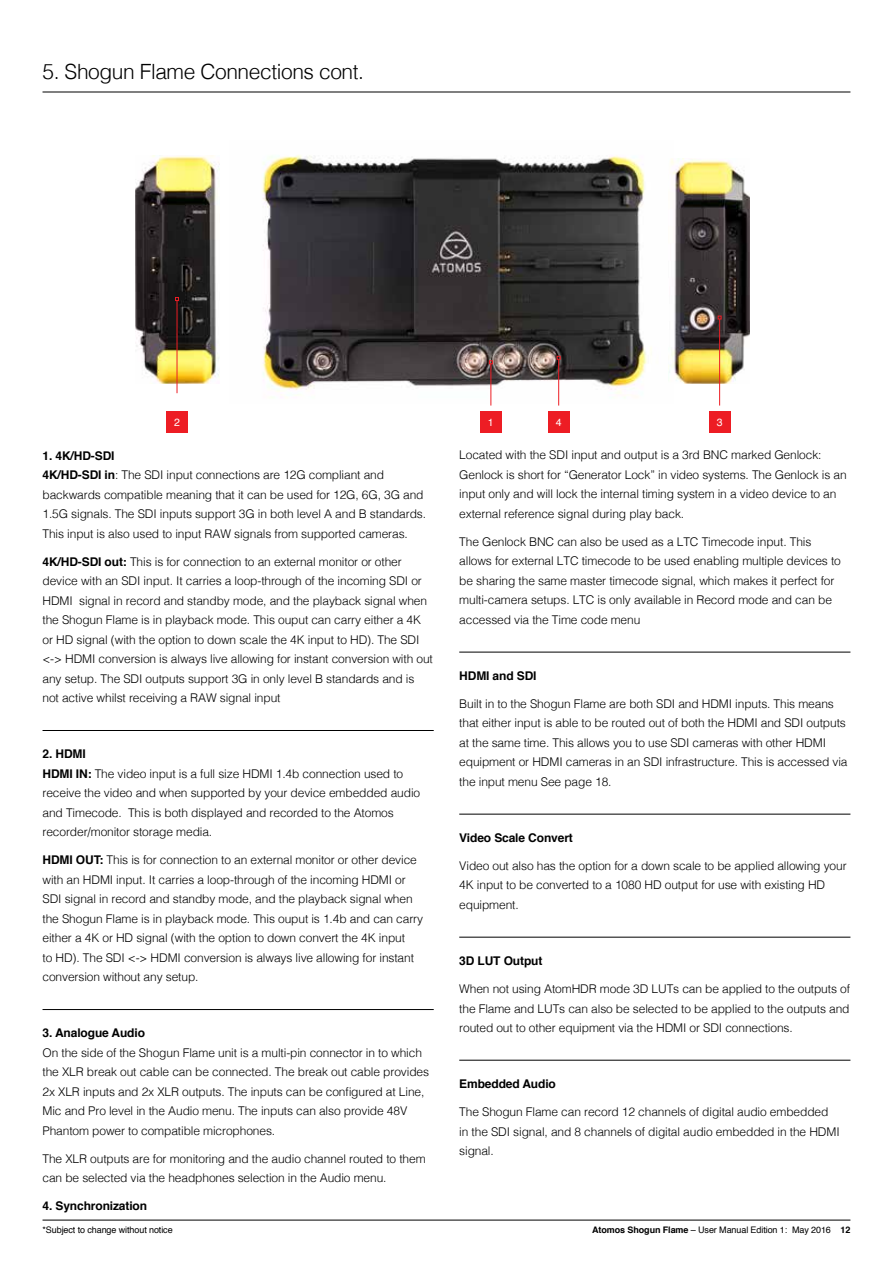
<style>
.page{position:relative;width:893px;height:1263px;background:#fff}
.page>*{position:absolute;margin:0;border:0;box-sizing:border-box;transform-origin:0 0}
.t1{font:300 21px "Helvetica";letter-spacing:-.02em;color:#000}
.t2{font:300 12px/19.5px "Helvetica";letter-spacing:-.01em;color:#000}
.t3{font:700 12px "Helvetica";letter-spacing:-.01em;color:#000}
.t4{font:10.5px "Helvetica";color:#fff}
.t5{font:9px "Helvetica";letter-spacing:-.01em;color:#000}
.s1{font-weight:700}
</style>
<div class="page">
<hr style="left:43px;top:1220px;width:807px;height:1px;background:#000">
<img style="left:262px;top:155px;width:407px;height:249px">
<img style="left:669px;top:159px;width:80px;height:225px">
<img style="left:135px;top:155px;width:84px;height:229px">
<hr style="left:43px;top:92px;width:807px;height:1px;background:#000">
<div style="left:709px;top:412px;width:21px;height:21px;background:#ed1d24"></div>
<hr style="left:719px;top:319px;width:1px;height:87px;background:#ed1d24">
<div style="left:480px;top:412px;width:21px;height:21px;background:#ed1d24"></div>
<hr style="left:490px;top:364px;width:1px;height:42px;background:#ed1d24">
<svg style="left:489px;top:360px;width:4px;height:4px"></svg>
<div style="left:548px;top:412px;width:21px;height:21px;background:#ed1d24"></div>
<hr style="left:558px;top:359px;width:1px;height:47px;background:#ed1d24">
<svg style="left:557px;top:356px;width:4px;height:4px"></svg>
<div style="left:166px;top:412px;width:22px;height:21px;background:#ed1d24"></div>
<hr style="left:177px;top:300px;width:1px;height:93px;background:#ed1d24">
<svg style="left:175px;top:297px;width:4px;height:4px"></svg>
<hr style="left:43px;top:730px;width:391px;height:1px;background:#000">
<hr style="left:43px;top:1009px;width:391px;height:1px;background:#000">
<hr style="left:459px;top:652px;width:391px;height:1px;background:#000">
<hr style="left:459px;top:814px;width:391px;height:1px;background:#000">
<hr style="left:459px;top:937px;width:391px;height:1px;background:#000">
<hr style="left:459px;top:1060px;width:391px;height:1px;background:#000">
<h1 class="t1" style="left:43px;top:54px;width:323px">5. Shogun Flame Connections cont.</h1>
<p class="t4" style="left:174px;top:414px;width:7px">2</p>
<p class="t4" style="left:488px;top:414px;width:7px">1</p>
<p class="t4" style="left:556px;top:414px;width:7px">4</p>
<p class="t4" style="left:717px;top:414px;width:7px">3</p>
<p class="t2" style="left:43px;top:445px;width:385px"><span class="s1">1. 4K/HD-SDI<br>4K/HD-SDI in</span>: The SDI input connections are 12G compliant and backwards compatible meaning that it can be used for 12G, 6G, 3G and 1.5G signals. The SDI inputs support 3G in both level A and B standards.<br>This input is also used to input RAW signals from supported cameras.</p>
<p class="t2" style="left:43px;top:551px;width:392px"><span class="s1">4K/HD-SDI out:</span> This is for connection to an external monitor or other device with an SDI input. It carries a loop-through of the incoming SDI or HDMI signal in record and standby mode, and the playback signal when the Shogun Flame is in playback mode. This ouput can carry either a 4K or HD signal (with the option to down scale the 4K input to HD). The SDI &lt;-&gt; HDMI conversion is always live allowing for instant conversion with out any setup. The SDI outputs support 3G in only level B standards and is not active whilst receiving a RAW signal input</p>
<p class="t2" style="left:459px;top:444px;width:389px">Located with the SDI input and output is a 3rd BNC marked Genlock:<br>Genlock is short for “Generator Lock” in video systems. The Genlock is an input only and will lock the internal timing system in a video device to an external reference signal during play back.</p>
<p class="t2" style="left:459px;top:531px;width:383px">The Genlock BNC can also be used as a LTC Timecode input. This allows for external LTC timecode to be used enabling multiple devices to be sharing the same master timecode signal, which makes it perfect for multi-camera setups. LTC is only available in Record mode and can be accessed via the Time code menu</p>
<p class="t3" style="left:459px;top:666px;width:79px">HDMI and SDI</p>
<p class="t2" style="left:459px;top:693px;width:390px">Built in to the Shogun Flame are both SDI and HDMI inputs. This means that either input is able to be routed out of both the HDMI and SDI outputs at the same time. This allows you to use SDI cameras with other HDMI equipment or HDMI cameras in an SDI infrastructure. This is accessed via the input menu See page 18.</p>
<p class="t2" style="left:43px;top:743px;width:379px"><span class="s1">2. HDMI<br>HDMI IN:</span> The video input is a full size HDMI 1.4b connection used to receive the video and when supported by your device embedded audio and Timecode. This is both displayed and recorded to the Atomos recorder/monitor storage media.</p>
<p class="t2" style="left:43px;top:849px;width:382px"><span class="s1">HDMI OUT:</span> This is for connection to an external monitor or other device with an HDMI input. It carries a loop-through of the incoming HDMI or SDI signal in record and standby mode, and the playback signal when the Shogun Flame is in playback mode. This ouput is 1.4b and can carry either a 4K or HD signal (with the option to down convert the 4K input<br>to HD). The SDI &lt;-&gt; HDMI conversion is always live allowing for instant conversion without any setup.</p>
<p class="t3" style="left:459px;top:828px;width:115px">Video Scale Convert</p>
<p class="t2" style="left:459px;top:855px;width:389px">Video out also has the option for a down scale to be applied allowing your<br>4K input to be converted to a 1080 HD output for use with existing HD equipment.</p>
<p class="t3" style="left:459px;top:951px;width:85px">3D LUT Output</p>
<p class="t2" style="left:459px;top:978px;width:392px;text-align:justify">When not using AtomHDR mode 3D LUTs can be applied to the outputs of the Flame and LUTs can also be selected to be applied to the outputs and routed out to other equipment via the HDMI or SDI connections.</p>
<p class="t3" style="left:43px;top:1023px;width:104px">3. Analogue Audio</p>
<p class="t2" style="left:43px;top:1042px;width:388px">On the side of the Shogun Flame unit is a multi-pin connector in to which the XLR break out cable can be connected. The break out cable provides 2x XLR inputs and 2x XLR outputs. The inputs can be configured at Line, Mic and Pro level in the Audio menu. The inputs can also provide 48V Phantom power to compatible microphones.</p>
<p class="t2" style="left:43px;top:1148px;width:385px">The XLR outputs are for monitoring and the audio channel routed to them can be selected via the headphones selection in the Audio menu.</p>
<p class="t3" style="left:43px;top:1196px;width:106px">4. Synchronization</p>
<p class="t3" style="left:459px;top:1074px;width:98px">Embedded Audio</p>
<p class="t2" style="left:459px;top:1101px;width:382px">The Shogun Flame can record 12 channels of digital audio embedded in the SDI signal, and 8 channels of digital audio embedded in the HDMI signal.</p>
<p class="t5" style="left:43px;top:1223px;width:132px">*Subject to change without notice</p>
<p class="t5" style="left:592px;top:1223px;width:260px"><span class="s1">Atomos Shogun Flame</span> – User Manual Edition 1: May 2016 <span class="s1">12</span></p>
</div>
